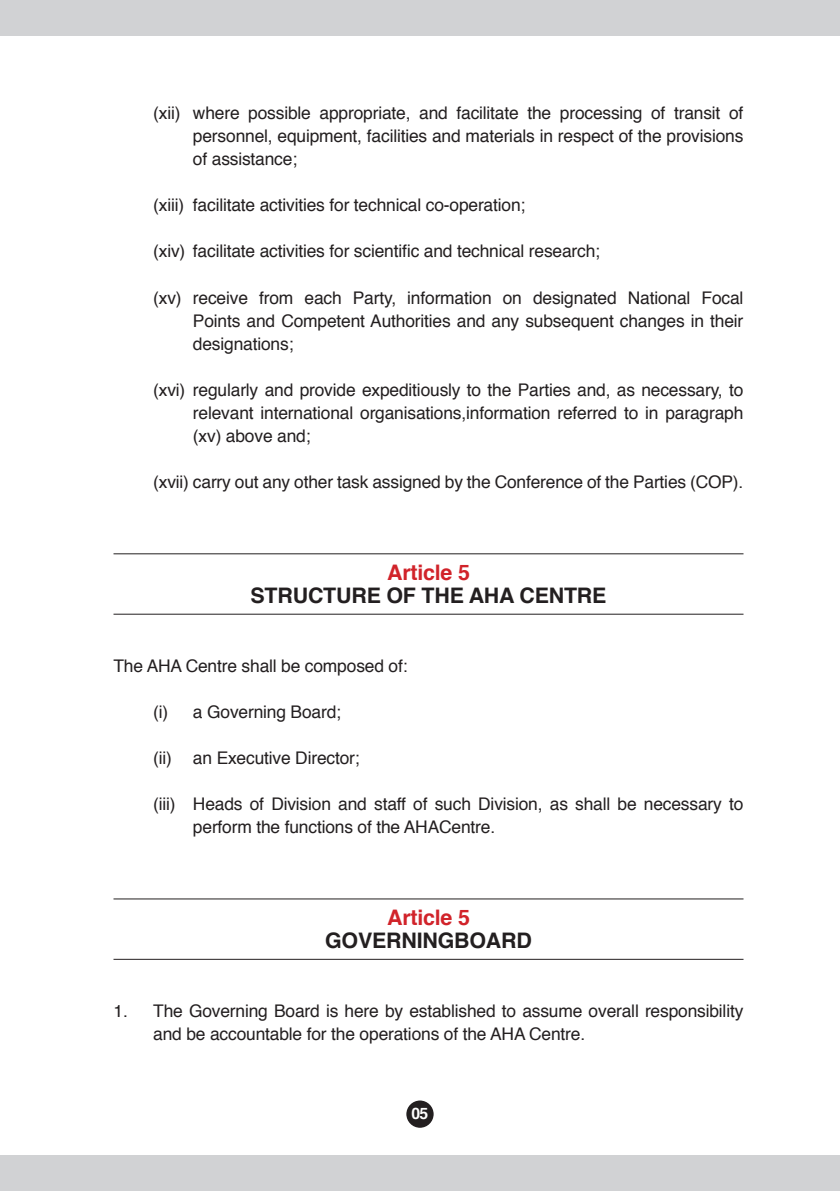
<style>
.page{position:relative;width:840px;height:1191px;background:#fff}
.page>*{position:absolute;margin:0;border:0;box-sizing:border-box;transform-origin:0 0}
.t1{font:700 21.4px "Helvetica";letter-spacing:-.01em;color:#231f20}
.t2{font:700 21.4px "Helvetica";letter-spacing:-.01em;color:#d1232a}
.t3{font:17.4px/23px "Helvetica";letter-spacing:-.01em;color:#231f20;text-align:justify}
.t4{font:700 15.8px "Helvetica";color:#fff}
</style>
<div class="page">
<svg style="left:398px;top:1093px;width:43px;height:42px"></svg>
<div style="left:391px;top:1085px;width:57px;height:57px;border:15px solid #fff;border-radius:50%"></div>
<div style="left:0;top:1155px;width:839px;height:36px;background:#d1d2d4"></div>
<div style="left:0;top:0;width:839px;height:35px;background:#d1d2d4"></div>
<hr style="left:113px;top:553px;width:630px;height:1px;background:#231f20">
<hr style="left:113px;top:614px;width:630px;height:1px;background:#231f20">
<hr style="left:113px;top:898px;width:630px;height:1px;background:#231f20">
<hr style="left:113px;top:959px;width:630px;height:1px;background:#231f20">
<p class="t3" style="left:193px;top:102px;width:551px;text-indent:-40px">(xii) where possible appropriate, and facilitate the processing of transit of personnel, equipment, facilities and materials in respect of the provisions of assistance;</p>
<p class="t3" style="left:153px;top:194px;width:373px">(xiii) facilitate activities for technical co-operation;</p>
<p class="t3" style="left:153px;top:240px;width:448px">(xiv) facilitate activities for scientific and technical research;</p>
<p class="t3" style="left:193px;top:286px;width:551px;text-indent:-40px">(xv) receive from each Party, information on designated National Focal Points and Competent Authorities and any subsequent changes in their designations;</p>
<p class="t3" style="left:193px;top:378px;width:551px;text-indent:-40px">(xvi) regularly and provide expeditiously to the Parties and, as necessary, to relevant international organisations,information referred to in paragraph (xv) above and;</p>
<p class="t3" style="left:153px;top:470px;width:591px">(xvii) carry out any other task assigned by the Conference of the Parties (COP).</p>
<p class="t2" style="left:387px;top:555px;width:84px">Article 5</p>
<p class="t1" style="left:250px;top:578px;width:357px">STRUCTURE OF THE AHA CENTRE</p>
<p class="t3" style="left:113px;top:654px;width:295px">The AHA Centre shall be composed of:</p>
<p class="t3" style="left:153px;top:700px;width:189px">(i) a Governing Board;</p>
<p class="t3" style="left:153px;top:746px;width:208px">(ii) an Executive Director;</p>
<p class="t3" style="left:193px;top:792px;width:551px;text-indent:-40px">(iii) Heads of Division and staff of such Division, as shall be necessary to perform the functions of the AHACentre.</p>
<p class="t2" style="left:387px;top:900px;width:84px">Article 5</p>
<p class="t1" style="left:325px;top:923px;width:208px">GOVERNINGBOARD</p>
<p class="t3" style="left:153px;top:999px;width:591px;text-indent:-40px">1. The Governing Board is here by established to assume overall responsibility and be accountable for the operations of the AHA Centre.</p>
<p class="t4" style="left:411px;top:1101px;width:18px">05</p>
</div>
